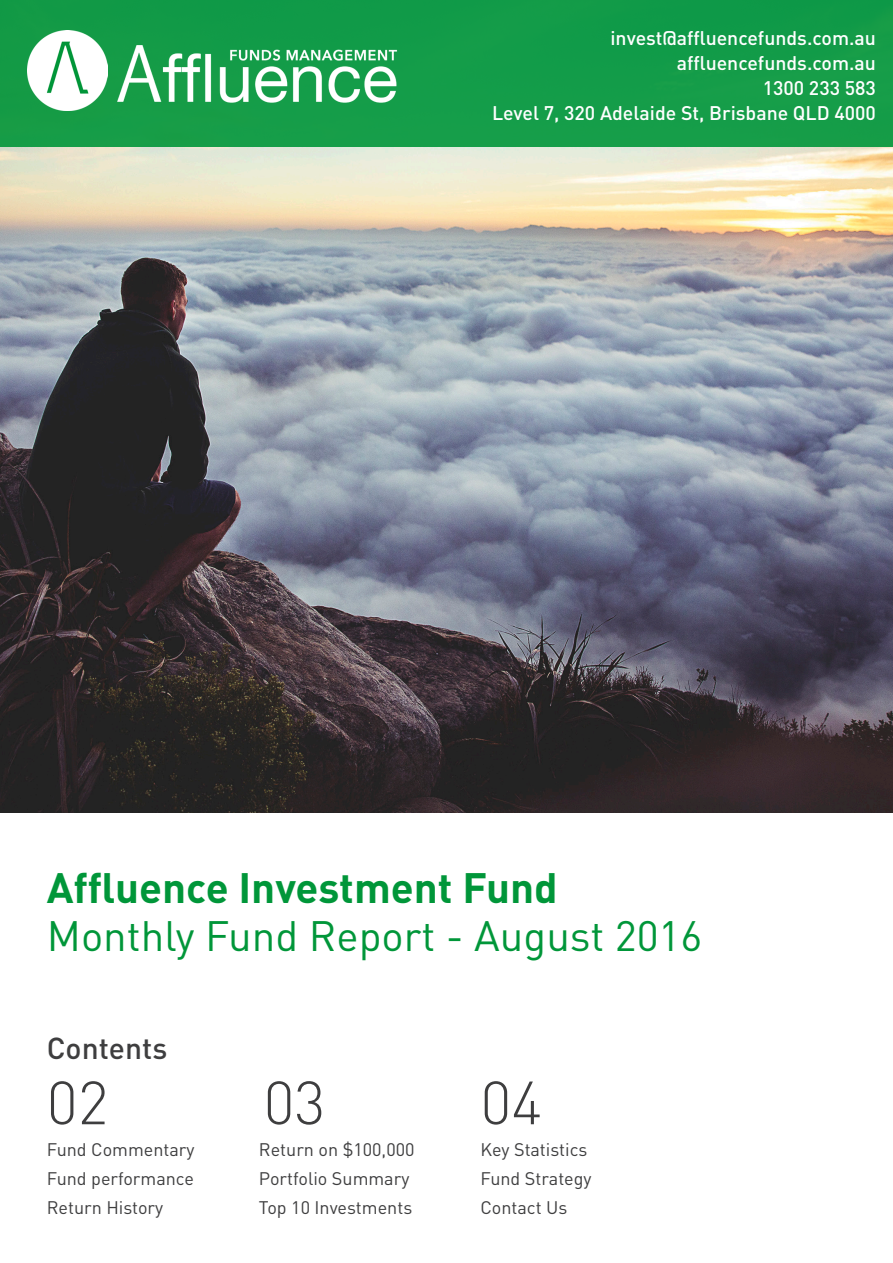
<style>
.page{position:relative;width:893px;height:1263px;background:#fff}
.page>*{position:absolute;margin:0;border:0;box-sizing:border-box;transform-origin:0 0}
.Aff_H1{font:300 60px "DIN Pro";color:#3e3e3f}
.Aff_H1-2{font:42px "DIN Pro";color:#009639}
.Aff_H1-3{font:700 42px "DIN Pro";color:#009639}
.Aff_H1-4{font:500 30px "DIN Pro";color:#3e3e3f}
.Aff_body_10_5pt_Blac{font:500 19.5px "DIN Pro";color:#fff}
.Aff_H1-5{font:18px "DIN Pro";color:#3e3e3f}
</style>
<div class="page">
<img style="left:0;top:147px;width:893px;height:666px">
<div style="left:0;top:0;width:893px;height:147px;background:#149c49"></div>
<img style="left:28px;top:30px;width:79px;height:80px">
<img style="left:117px;top:45px;width:280px;height:58px">
<p class="Aff_body_10_5pt_Blac" style="left:610px;top:25px;width:267px">invest@affluencefunds.com.au</p>
<p class="Aff_body_10_5pt_Blac" style="left:677px;top:50px;width:201px">affluencefunds.com.au</p>
<p class="Aff_body_10_5pt_Blac" style="left:763px;top:75px;width:115px">1300 233 583</p>
<p class="Aff_body_10_5pt_Blac" style="left:492px;top:100px;width:385px">Level 7, 320 Adelaide St, Brisbane QLD 4000</p>
<p class="Aff_H1-3" style="left:47px;top:860px;width:512px">Affluence Investment Fund</p>
<p class="Aff_H1-2" style="left:47px;top:907px;width:657px">Monthly Fund Report - August 2016</p>
<p class="Aff_H1-4" style="left:47px;top:1027px;width:122px">Contents</p>
<p class="Aff_H1" style="left:47px;top:1062px;width:63px">02</p>
<p class="Aff_H1" style="left:264px;top:1062px;width:63px">03</p>
<p class="Aff_H1" style="left:480px;top:1062px;width:63px">04</p>
<p class="Aff_H1-5" style="left:47px;top:1137px;width:149px">Fund Commentary</p>
<p class="Aff_H1-5" style="left:47px;top:1166px;width:149px">Fund performance</p>
<p class="Aff_H1-5" style="left:47px;top:1195px;width:118px">Return History</p>
<p class="Aff_H1-5" style="left:259px;top:1137px;width:157px">Return on $100,000</p>
<p class="Aff_H1-5" style="left:259px;top:1166px;width:152px">Portfolio Summary</p>
<p class="Aff_H1-5" style="left:259px;top:1195px;width:155px">Top 10 Investments</p>
<p class="Aff_H1-5" style="left:480px;top:1137px;width:109px">Key Statistics</p>
<p class="Aff_H1-5" style="left:480px;top:1166px;width:113px">Fund Strategy</p>
<p class="Aff_H1-5" style="left:480px;top:1195px;width:88px">Contact Us</p>
</div>
